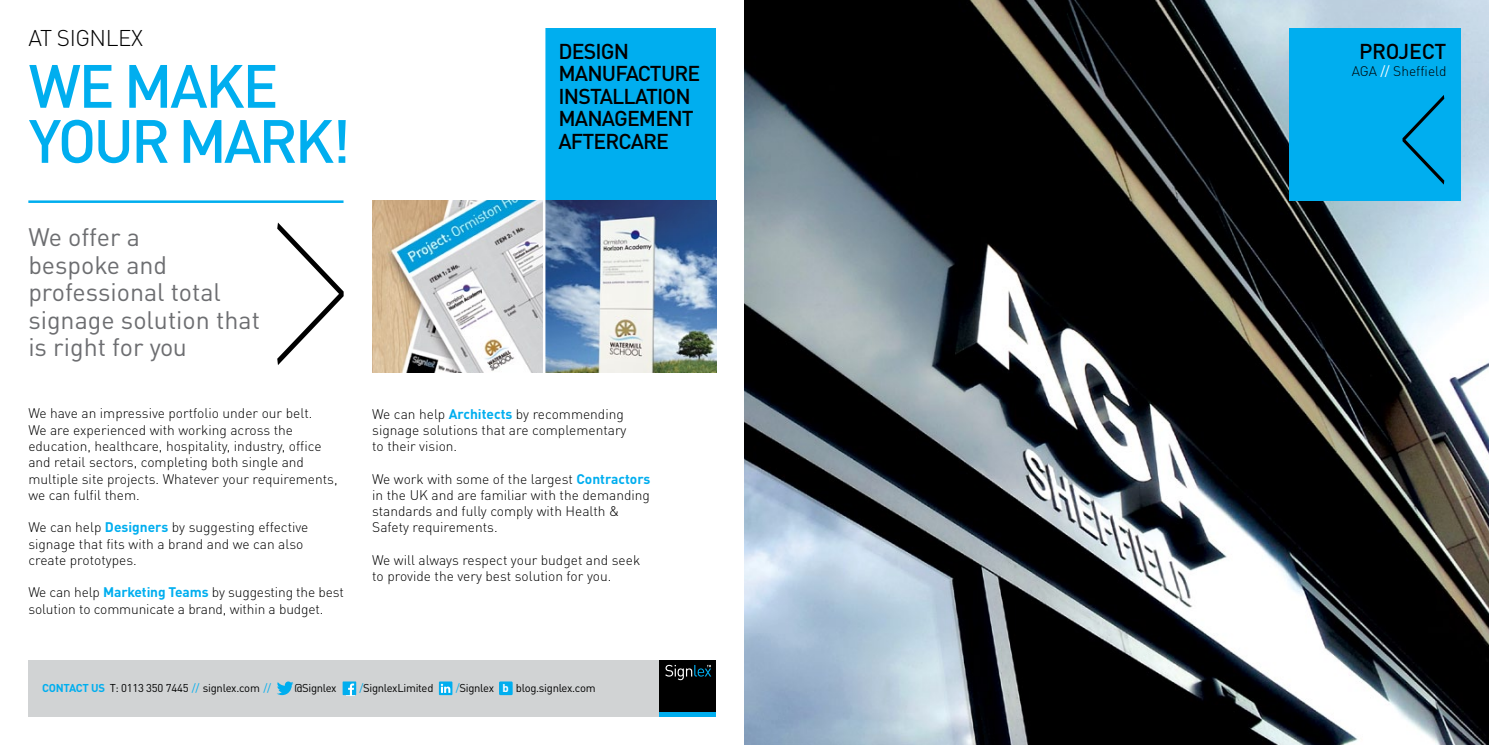
<style>
.page{position:relative;width:1489px;height:745px;background:#fff}
.page>*{position:absolute;margin:0;border:0;box-sizing:border-box;transform-origin:0 0}
.t1{font:100 160px "Interstate";color:#000}
.t2{font:500 60px/55px "DINOT";letter-spacing:-.045em;color:#00aeef}
.t3{font:25px/27.5px "DINOT";color:#6d6e71}
.t4{font:300 22.5px "DINOT";letter-spacing:-.02em;color:#000}
.t5{font:500 21.25px/22.5px "DINOT";letter-spacing:-.04em;color:#000}
.t6{font:300 13.75px/16.2px "DINOT";color:#000}
.t7{font:11.25px "DINOT";letter-spacing:-.025em;color:#000}
.s1{font-weight:700;color:#00aeef}
.s2{color:#00aeef}
.s3{font-weight:700;color:#fff}
.s4{font-weight:400;color:#fff}
</style>
<div class="page">
<img style="left:744px;top:0;width:744px;height:744px">
<div style="left:1288px;top:28px;width:172px;height:172px;background:#00aeef"></div>
<hr style="left:28px;top:200px;width:315px;height:3px;background:#00aeef">
<div style="left:544px;top:28px;width:172px;height:172px;background:#00aeef"></div>
<img style="left:372px;top:200px;width:344px;height:172px">
<hr style="left:543px;top:26px;width:2px;height:352px;background:#fff">
<div style="left:28px;top:659px;width:688px;height:57px;background:#d1d3d4"></div>
<div style="left:659px;top:659px;width:57px;height:57px;background:#000"></div>
<hr style="left:659px;top:712px;width:57px;height:4px;background:#00aeef">
<svg style="left:665px;top:664px;width:46px;height:15px"></svg>
<div style="left:499px;top:681px;width:13px;height:13px;background:#00aeef"></div>
<svg style="left:277px;top:681px;width:16px;height:13px"></svg>
<svg style="left:342px;top:681px;width:14px;height:13px"></svg>
<svg style="left:439px;top:681px;width:13px;height:13px"></svg>
<h3 class="t4" style="left:28px;top:24px;width:116px">AT SIGN LEX</h3>
<h2 class="t2" style="left:29px;top:57px;width:324px">WE MAKE<br>YOU R MARK!</h2>
<h3 class="t3" style="left:28px;top:223px;width:233px">We offer a<br>bespoke and professional total signage solution that is right for you</h3>
<p class="t6" style="left:28px;top:405px;width:311px">We have an impressive portfolio under our belt.<br>We are experienced with working across the education, healthcare, hospitality, industry, office and retail sectors, completing both single and multiple site projects. Whatever your requirements, we can fulfil them.</p>
<p class="t6" style="left:28px;top:519px;width:282px">We can help <span class="s1">Designers</span> by suggesting effective signage that fits with a brand and we can also create prototypes.</p>
<p class="t6" style="left:28px;top:584px;width:317px">We can help <span class="s1">Marketing Teams</span> by suggesting the best solution to communicate a brand, within a budget.</p>
<h3 class="t5" style="left:558px;top:39px;width:143px">DESIGN<br>MANUFACTURE<br>INSTALLATION<br>MANAGEMENT<br>AFTERCARE</h3>
<p class="t6" style="left:372px;top:405px;width:256px">We can help <span class="s1">Architects</span> by recommending signage solutions that are complementary to their vision.</p>
<p class="t6" style="left:372px;top:470px;width:280px">We work with some of the largest <span class="s1">Contractors </span>in the U K and are familiar with the demanding standards and fully comply with Health &amp; Safety requirements.</p>
<p class="t6" style="left:372px;top:551px;width:269px">We will always respect your budget and seek to provide the very best solution for you.</p>
<p class="t7" style="left:42px;top:680px;width:230px"><span class="s1">CONTACT US</span> T: 0113 350 7445 <span class="s2">//</span> signlex.com <span class="s2">//</span></p>
<p class="t7" style="left:294px;top:680px;width:44px">@Signlex</p>
<p class="t7" style="left:359px;top:680px;width:76px"><span class="s2">/</span>SignlexLimited</p>
<p class="t7" style="left:456px;top:680px;width:141px"><span class="s2">/</span>Signlex <span class="s3">b</span> blog.signlex.com</p>
<h3 class="t5" style="left:1358px;top:39px;width:87px">PROJECT</h3>
<p class="t6" style="left:1351px;top:63px;width:96px">AGA <span class="s4">//</span> Sheffield</p>
<h1 class="t1" style="left:1455px;top:226px;width:63px;rotate:-180deg">&gt;</h1>
</div>
